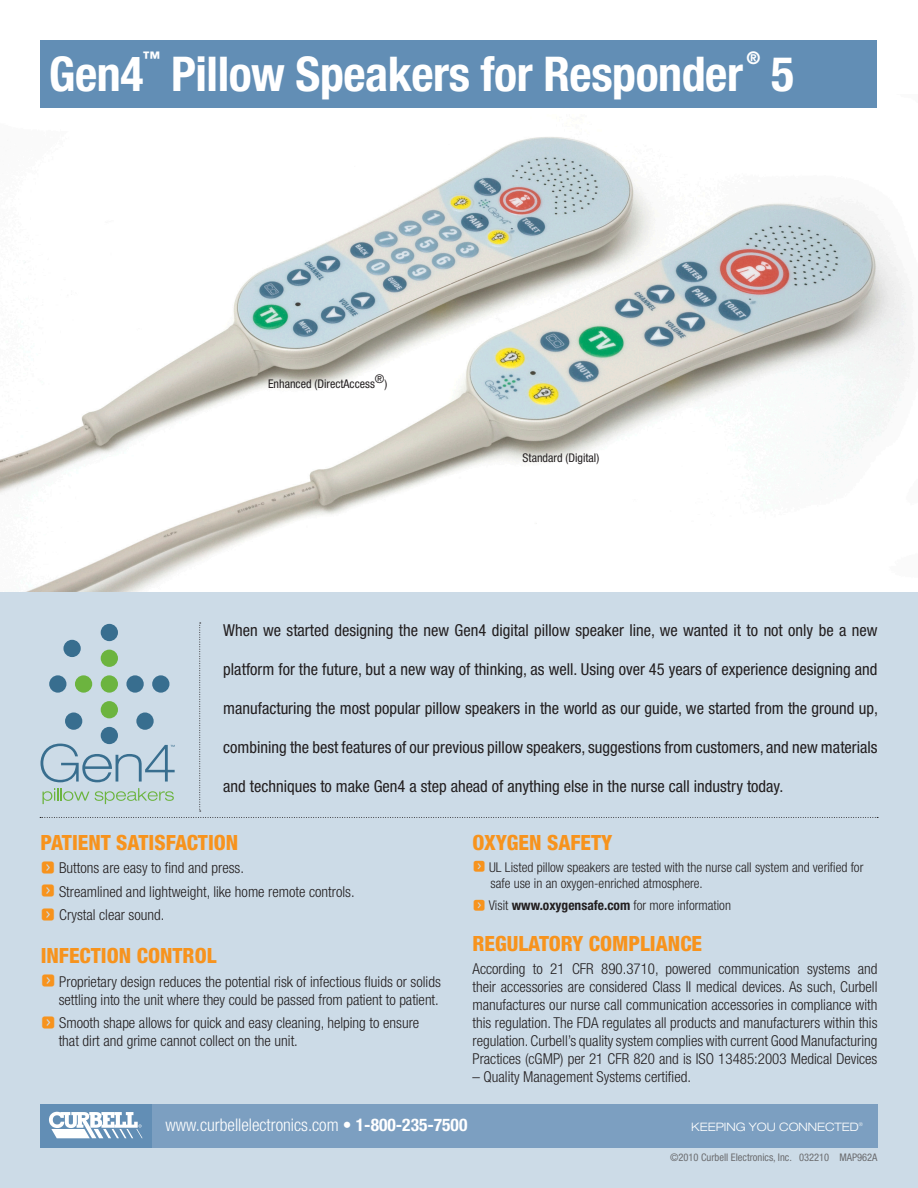
<style>
.page{position:relative;width:918px;height:1188px;background:#fff}
.page>*{position:absolute;margin:0;border:0;box-sizing:border-box;transform-origin:0 0}
.t1{font:700 condensed 48px "Helvetica Neue LT Std";letter-spacing:-.01em;color:#fff}
.t2{font:800 condensed 21px "Helvetica Neue LT Std";color:#f7931d}
.t3{font:700 condensed 17.55px "Helvetica Neue LT Std";color:#fff}
.t4{font:300 condensed 17.4px "Helvetica Neue LT Std";color:#fff}
.t5{font:condensed 16.5px "Helvetica Neue LT Std";color:#231f20}
.t6{font:300 condensed 15px/18px "Helvetica Neue LT Std";color:#231f20;text-align:justify}
.t7{font:300 condensed 13.5px/16.5px "Helvetica Neue LT Std";color:#231f20}
.t8{font:condensed 12px "Helvetica Neue LT Std";color:#231f20}
.t9{font:300 expanded 11.7px "Helvetica Neue LT Std";color:#fff}
.t10{font:condensed 10.5px "Helvetica Neue LT Std";color:#6c6d70}
.t11{font:300 expanded 5.1px "Helvetica Neue LT Std";color:#fff}
.s1{font-family:"Button Bonus Rounded Negative";font-weight:400;font-stretch:normal;color:#f7931d}
.s2{font-weight:700}
</style>
<div class="page">
<img style="left:0;top:137px;width:918px;height:456px">
<div style="left:0;top:593px;width:918px;height:595px;background:#ccdbe7"></div>
<div style="left:40px;top:40px;width:838px;height:68px;background:#628eb5"></div>
<div style="left:40px;top:1104px;width:170px;height:44px;background:#628eb5"></div>
<div style="left:152px;top:1104px;width:726px;height:44px;background:#7c9fc1"></div>
<svg style="left:49px;top:1112px;width:94px;height:26px"></svg>
<svg style="left:40px;top:623px;width:838px;height:195px"></svg>
<p class="t3" style="left:143px;top:48px;width:19px">™</p>
<p class="t1" style="left:49px;top:45px;width:96px">Gen4</p>
<p class="t1" style="left:171px;top:45px;width:573px">Pillow Speakers for Responder</p>
<p class="t3" style="left:746px;top:48px;width:15px">®</p>
<p class="t1" style="left:771px;top:45px;width:25px">5</p>
<p class="t8" style="left:268px;top:376px;width:121px">Enhanced (DirectAccess®)</p>
<p class="t8" style="left:523px;top:451px;width:78px">Standard (Digital)</p>
<p class="t5" style="left:223px;top:621px;width:656px">When we started designing the new Gen4 digital pillow speaker line, we wanted it to not only be a new</p>
<p class="t5" style="left:223px;top:660px;width:656px">platform for the future, but a new way of thinking, as well. Using over 45 years of experience designing and</p>
<p class="t5" style="left:223px;top:699px;width:656px">manufacturing the most popular pillow speakers in the world as our guide, we started from the ground up,</p>
<p class="t5" style="left:223px;top:738px;width:656px">combining the best features of our previous pillow speakers, suggestions from customers, and new materials</p>
<p class="t5" style="left:223px;top:777px;width:562px">and techniques to make Gen4 a step ahead of anything else in the nurse call industry today.</p>
<p class="t2" style="left:40px;top:829px;width:199px">PATIENT SATISFACTION</p>
<p class="t6" style="left:40px;top:859px;width:205px"><span class="s1">f</span> Buttons are easy to find and press.</p>
<p class="t6" style="left:40px;top:882px;width:316px"><span class="s1">f</span> Streamlined and lightweight, like home remote controls.</p>
<p class="t6" style="left:40px;top:906px;width:125px"><span class="s1">f</span> Crystal clear sound.</p>
<p class="t2" style="left:41px;top:943px;width:177px">INFECTION CONTROL</p>
<p class="t6" style="left:41px;top:972px;width:402px;text-align:right"><span class="s1">f</span> Proprietary design reduces the potential risk of infectious fluids or solids settling into the unit where they could be passed from patient to patient.</p>
<p class="t6" style="left:59px;top:1014px;width:362px;text-indent:-18px"><span class="s1">f</span> Smooth shape allows for quick and easy cleaning, helping to ensure that dirt and grime cannot collect on the unit.</p>
<p class="t2" style="left:472px;top:829px;width:141px">OXYGEN SAFETY</p>
<p class="t7" style="left:490px;top:859px;width:374px;text-indent:-18px"><span class="s1">f</span> UL Listed pillow speakers are tested with the nurse call system and verified for safe use in an oxygen-enriched atmosphere.</p>
<p class="t7" style="left:472px;top:897px;width:260px"><span class="s1">f</span> Visit <span class="s2">www.oxygensafe.com</span> for more information</p>
<p class="t2" style="left:472px;top:930px;width:231px">REGULATORY COMPLIANCE</p>
<p class="t6" style="left:472px;top:960px;width:407px">According to 21 CFR 890.3710, powered communication systems and their accessories are considered Class II medical devices. As such, Curbell manufactures our nurse call communication accessories in compliance with this regulation. The FDA regulates all products and manufacturers within this regulation. Curbell’s quality system complies with current Good Manufacturing Practices (cGMP) per 21 CFR 820 and is ISO 13485:2003 Medical Devices</p>
<p class="t6" style="left:472px;top:1068px;width:220px">– Quality Management Systems certified.</p>
<p class="t4" style="left:166px;top:1115px;width:303px">www.curbellelectronics.com • <span class="s2">1-800-235-7500</span></p>
<p class="t9" style="left:691px;top:1120px;width:169px">KEEPING YOU CONNECTED</p>
<p class="t11" style="left:859px;top:1122px;width:6px">®</p>
<p class="t10" style="left:670px;top:1151px;width:209px">©2010 Curbell Electronics, Inc. 032210 MAP962A</p>
</div>
